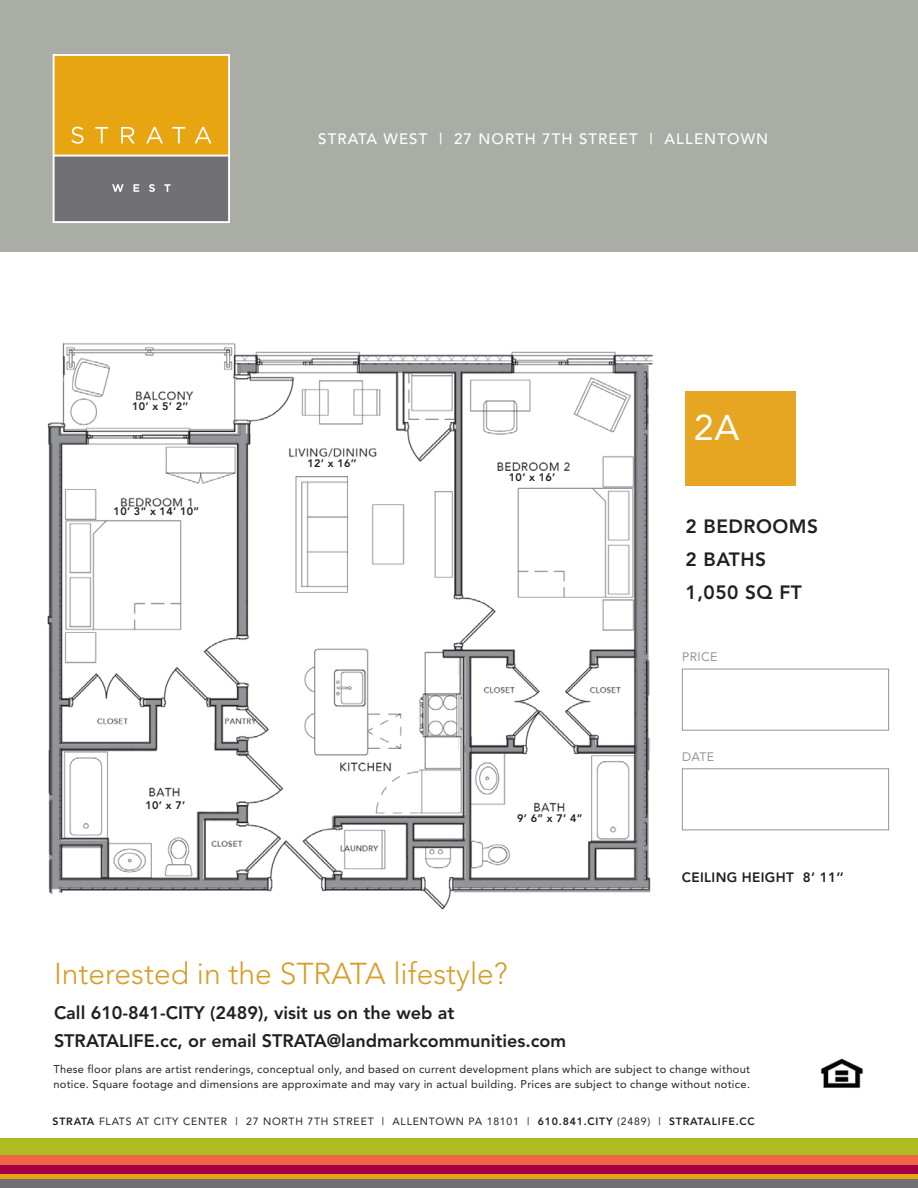
<style>
.page{position:relative;width:918px;height:1188px;background:#fff}
.page>*{position:absolute;margin:0;border:0;box-sizing:border-box;transform-origin:0 0}
.t1{font:35.55px "Avenir";color:#fff}
.t2{font:300 30px "Avenir";color:#d79d28}
.t3{font:800 19.2px/32.8px "Avenir";letter-spacing:.025em;color:#231f20}
.t4{font:800 18px/28.3px "Avenir";color:#231f20}
.t5{font:500 15px "Avenir";letter-spacing:.075em;color:#fff}
.t6{font:800 13.5px "Avenir";letter-spacing:.025em;color:#231f20}
.t7{font:12.3px "Avenir";letter-spacing:.025em;color:#939598}
.t8{font:11.1px/15px "Avenir";letter-spacing:.025em;color:#231f20}
.t9{font:800 10.8px "Avenir";letter-spacing:.025em;color:#231f20}
.t10{font:10.5px "Avenir";letter-spacing:.075em;color:#231f20}
.s1{font-weight:800}
</style>
<div class="page">
<div style="left:0;top:0;width:918px;height:252px;background:#a9ada6"></div>
<svg style="left:53px;top:54px;width:177px;height:169px;background:#bc9747"></svg>
<img style="left:821px;top:1058px;width:42px;height:30px">
<svg style="left:0;top:1173px;width:918px;height:7px;background:#cc8627"></svg>
<div style="left:0;top:1138px;width:918px;height:25px;background:#aebc21"></div>
<div style="left:0;top:1155px;width:918px;height:14px;background:#f26648"></div>
<div style="left:0;top:1165px;width:918px;height:8px;background:#a30146"></div>
<div style="left:0;top:1180px;width:918px;height:8px;background:#717074"></div>
<div style="left:682px;top:669px;width:207px;height:62px;border:1px solid #939598"></div>
<div style="left:682px;top:768px;width:207px;height:62px;border:1px solid #939598"></div>
<div style="left:686px;top:391px;width:110px;height:95px;background:#e6a621"></div>
<img style="left:47px;top:342px;width:606px;height:568px">
<p class="t9" style="left:132px;top:402px;width:58px">10’ x 5’ 2’’</p>
<p class="t9" style="left:114px;top:507px;width:87px">10’ 3” x 14’ 10’’</p>
<p class="t9" style="left:146px;top:801px;width:41px">10’ x 7’</p>
<h3 class="t5" style="left:318px;top:130px;width:451px">STRATA WEST | 27 NORTH 7TH STREET | ALLENTOWN</h3>
<p class="t9" style="left:308px;top:459px;width:51px">12’ x 16’’</p>
<p class="t9" style="left:509px;top:473px;width:48px">10’ x 16’</p>
<p class="t9" style="left:517px;top:814px;width:67px">9’ 6” x 7’ 4”</p>
<h1 class="t1" style="left:694px;top:413px;width:47px">2A</h1>
<h3 class="t3" style="left:686px;top:511px;width:134px">2 BEDROOMS<br>2 BATHS<br>1,050 SQ FT</h3>
<p class="t7" style="left:682px;top:652px;width:37px">PRICE</p>
<p class="t7" style="left:682px;top:752px;width:33px">DATE</p>
<p class="t6" style="left:682px;top:872px;width:163px">CEILING HEIGHT 8’ 11’’</p>
<h2 class="t2" style="left:54px;top:961px;width:455px">Interested in the STRATA lifestyle?</h2>
<h3 class="t4" style="left:54px;top:1000px;width:514px">Call 610-841-CITY (2489), visit us on the web at<br>STRATALIFE.cc, or email STRATA@landmarkcommunities.com</h3>
<p class="t8" style="left:53px;top:1063px;width:698px">These floor plans are artist renderings, conceptual only, and based on current development plans which are subject to change without notice. Square footage and dimensions are approximate and may vary in actual building. Prices are subject to change without notice.</p>
<p class="t10" style="left:53px;top:1117px;width:704px"><span class="s1">STRATA</span> FLATS AT CITY CENTER | 27 NORTH 7TH STREET | ALLENTOWN PA 18101 | <span class="s1">610.841.CITY</span> (2489) | <span class="s1">STRATALIFE.CC</span></p>
</div>
